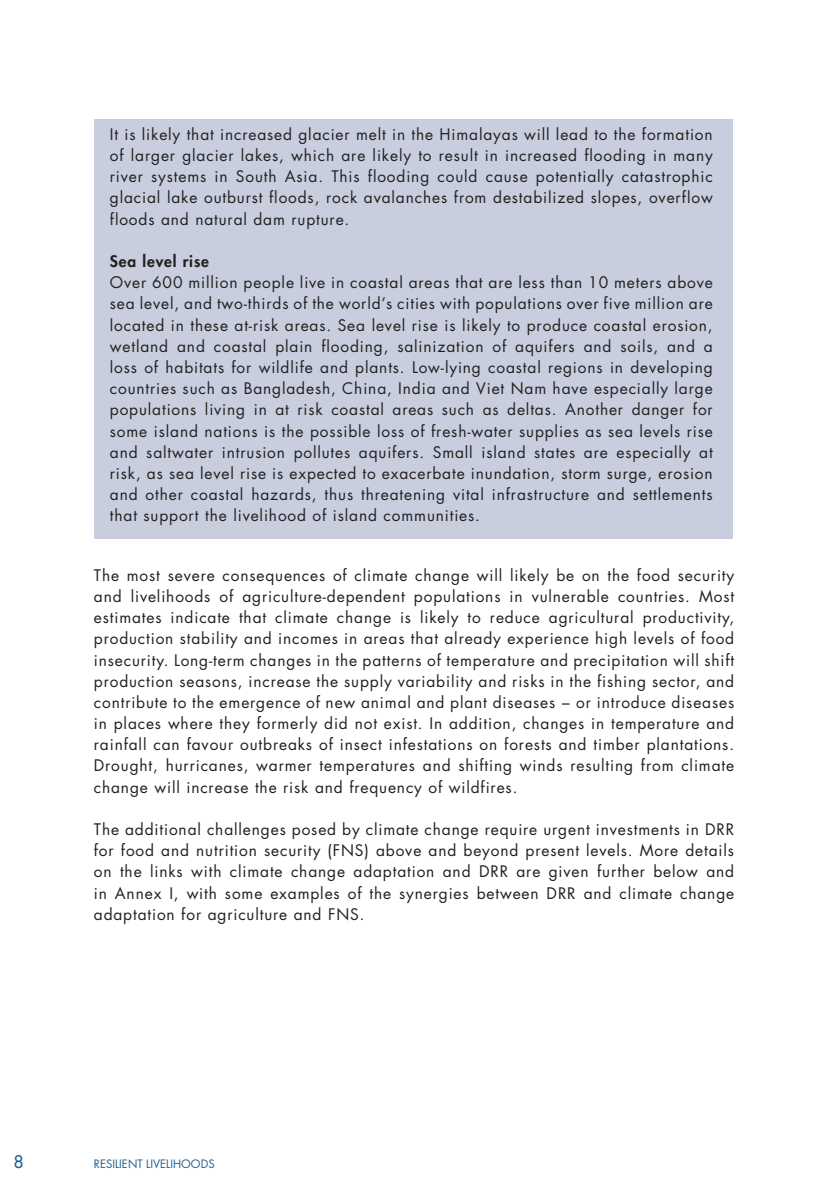
<style>
.page{position:relative;width:834px;height:1186px;background:#fff}
.page>*{position:absolute;margin:0;border:0;box-sizing:border-box;transform-origin:0 0}
.t1{font:500 16.95px "Futura Std";color:#1f5f8e}
.t2{font:15.45px/21.1px "Futura Std";letter-spacing:.055em;color:#231f20;text-align:justify}
.t3{font:800 15.45px "Futura Std";letter-spacing:.055em;color:#231f20}
.t4{font:11.25px "Futura Std";color:#1f5f8e}
</style>
<div class="page">
<div style="left:94px;top:119px;width:638px;height:419px;background:#c8cedd"></div>
<p class="t2" style="left:110px;top:125px;width:604px">It is likely that increased glacier melt in the Himalayas will lead to the formation of larger glacier lakes, which are likely to result in increased flooding in many river systems in South Asia. This flooding could cause potentially catastrophic glacial lake outburst floods, rock avalanches from destabilized slopes, overflow floods and natural dam rupture.</p>
<p class="t3" style="left:110px;top:254px;width:101px">Sea level rise</p>
<p class="t2" style="left:110px;top:273px;width:604px">Over 600 million people live in coastal areas that are less than 10 meters above sea level, and two-thirds of the world’s cities with populations over five million are located in these at-risk areas. Sea level rise is likely to produce coastal erosion, wetland and coastal plain flooding, salinization of aquifers and soils, and a loss of habitats for wildlife and plants. Low-lying coastal regions in developing countries such as Bangladesh, China, India and Viet Nam have especially large populations living in at risk coastal areas such as deltas. Another danger for some island nations is the possible loss of fresh-water supplies as sea levels rise and saltwater intrusion pollutes aquifers. Small island states are especially at risk, as sea level rise is expected to exacerbate inundation, storm surge, erosion and other coastal hazards, thus threatening vital infrastructure and settlements that support the livelihood of island communities.</p>
<p class="t2" style="left:94px;top:565px;width:642px">The most severe consequences of climate change will likely be on the food security and livelihoods of agriculture-dependent populations in vulnerable countries. Most estimates indicate that climate change is likely to reduce agricultural productivity, production stability and incomes in areas that already experience high levels of food insecurity. Long-term changes in the patterns of temperature and precipitation will shift production seasons, increase the supply variability and risks in the fishing sector, and contribute to the emergence of new animal and plant diseases − or introduce diseases in places where they formerly did not exist. In addition, changes in temperature and rainfall can favour outbreaks of insect infestations on forests and timber plantations.<br>Drought, hurricanes, warmer temperatures and shifting winds resulting from climate change will increase the risk and frequency of wildfires.</p>
<p class="t2" style="left:94px;top:819px;width:642px">The additional challenges posed by climate change require urgent investments in DRR for food and nutrition security (FNS) above and beyond present levels. More details on the links with climate change adaptation and DRR are given further below and in Annex I, with some examples of the synergies between DRR and climate change adaptation for agriculture and FNS.</p>
<p class="t1" style="left:14px;top:1153px;width:11px">8</p>
<p class="t4" style="left:94px;top:1158px;width:122px">RESILIENT LIVELIHOODS</p>
</div>
